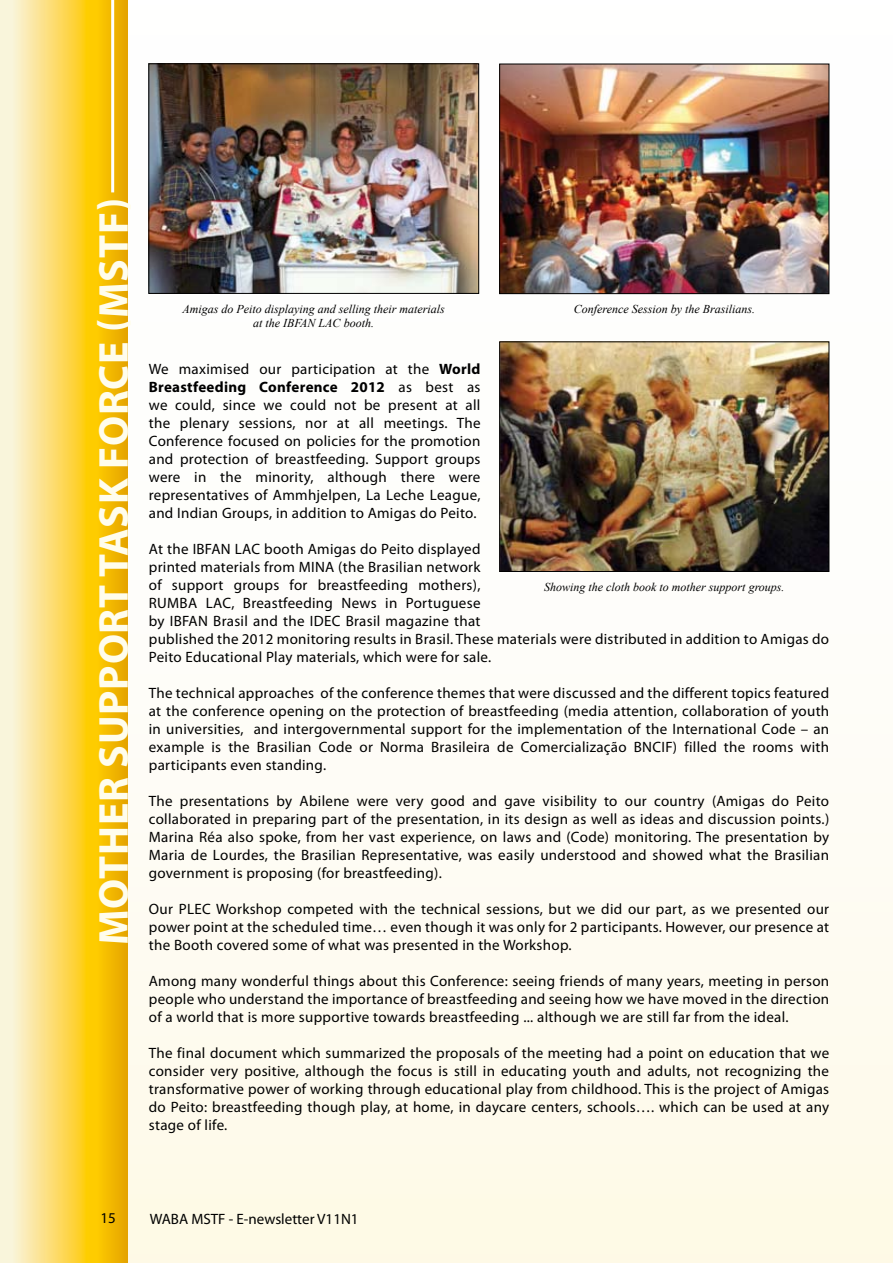
<style>
.page{position:relative;width:893px;height:1263px;background:#fff}
.page>*{position:absolute;margin:0;border:0;box-sizing:border-box;transform-origin:0 0}
.t1{font:700 42px "Myriad Pro";letter-spacing:.02em;color:#fffded}
.t2{font:15px/18px "Myriad Pro";letter-spacing:.02em;color:#000;text-align:justify}
.t3{font:15px "Myriad Pro";color:#000}
.t4{font:italic 12px/13.5px "Times New Roman";color:#000;text-align:center}
.s1{font-weight:700}
</style>
<div class="page">
<div style="left:0;top:0;width:893px;height:1263px;background:linear-gradient(to bottom,#fcfdff,#fffbeb)"></div>
<svg style="left:0;top:0;width:128px;height:1263px;background:#f9d861"></svg>
<hr style="left:111px;top:0;width:3px;height:192px;background:#fff">
<img style="left:151px;top:66px;width:326px;height:226px">
<div style="left:149px;top:64px;width:330px;height:230px;border:1px solid #000"></div>
<img style="left:501px;top:66px;width:326px;height:226px">
<div style="left:499px;top:64px;width:330px;height:230px;border:1px solid #000"></div>
<img style="left:501px;top:344px;width:326px;height:226px">
<div style="left:499px;top:342px;width:330px;height:230px;border:1px solid #000"></div>
<h1 class="t1" style="left:86px;top:945px;width:749px;rotate:-90deg">Mother Support Task Force (MSTF)</h1>
<p class="t4" style="left:182px;top:302px;width:264px">Amigas do Peito displaying and selling their materials at the IBFAN LAC booth.</p>
<p class="t4" style="left:574px;top:302px;width:183px">Conference Session by the Brasilians.</p>
<p class="t2" style="left:149px;top:360px;width:333px">We maximised our participation at the <span class="s1">World Breastfeeding Conference 2012</span> as best as we could, since we could not be present at all the plenary sessions, nor at all meetings. The Conference focused on policies for the promotion and protection of breastfeeding. Support groups were in the minority, although there were representatives of Ammhjelpen, La Leche League, and Indian Groups, in addition to Amigas do Peito.</p>
<p class="t2" style="left:149px;top:540px;width:682px;text-align:left">At the IBFAN LAC booth Amigas do Peito displayed<br>printed materials from MINA (the Brasilian network<br>of support groups for breastfeeding mothers),<br>RUMBA LAC, Breastfeeding News in Portuguese<br>by IBFAN Brasil and the IDEC Brasil magazine that<br>published the 2012 monitoring results in Brasil. These materials were distributed in addition to Amigas do Peito Educational Play materials, which were for sale.</p>
<p class="t2" style="left:149px;top:684px;width:682px">The technical approaches of the conference themes that were discussed and the different topics featured at the conference opening on the protection of breastfeeding (media attention, collaboration of youth in universities, and intergovernmental support for the implementation of the International Code – an example is the Brasilian Code or Norma Brasileira de Comercialização BNCIF) filled the rooms with participants even standing.</p>
<p class="t2" style="left:149px;top:792px;width:682px">The presentations by Abilene were very good and gave visibility to our country (Amigas do Peito collaborated in preparing part of the presentation, in its design as well as ideas and discussion points.)<br>Marina Réa also spoke, from her vast experience, on laws and (Code) monitoring. The presentation by Maria de Lourdes, the Brasilian Representative, was easily understood and showed what the Brasilian government is proposing (for breastfeeding).</p>
<p class="t2" style="left:149px;top:900px;width:682px">Our PLEC Workshop competed with the technical sessions, but we did our part, as we presented our power point at the scheduled time… even though it was only for 2 participants. However, our presence at the Booth covered some of what was presented in the Workshop.</p>
<p class="t2" style="left:149px;top:972px;width:682px">Among many wonderful things about this Conference: seeing friends of many years, meeting in person people who understand the importance of breastfeeding and seeing how we have moved in the direction of a world that is more supportive towards breastfeeding ... although we are still far from the ideal.</p>
<p class="t2" style="left:149px;top:1044px;width:682px">The final document which summarized the proposals of the meeting had a point on education that we consider very positive, although the focus is still in educating youth and adults, not recognizing the transformative power of working through educational play from childhood. This is the project of Amigas do Peito: breastfeeding though play, at home, in daycare centers, schools…. which can be used at any stage of life.</p>
<p class="t4" style="left:544px;top:580px;width:242px">Showing the cloth book to mother support groups.</p>
<p class="t2" style="left:100px;top:1209px;width:17px">15</p>
<p class="t3" style="left:150px;top:1209px;width:210px">WABA MSTF - E-newsletter V11N1</p>
</div>
